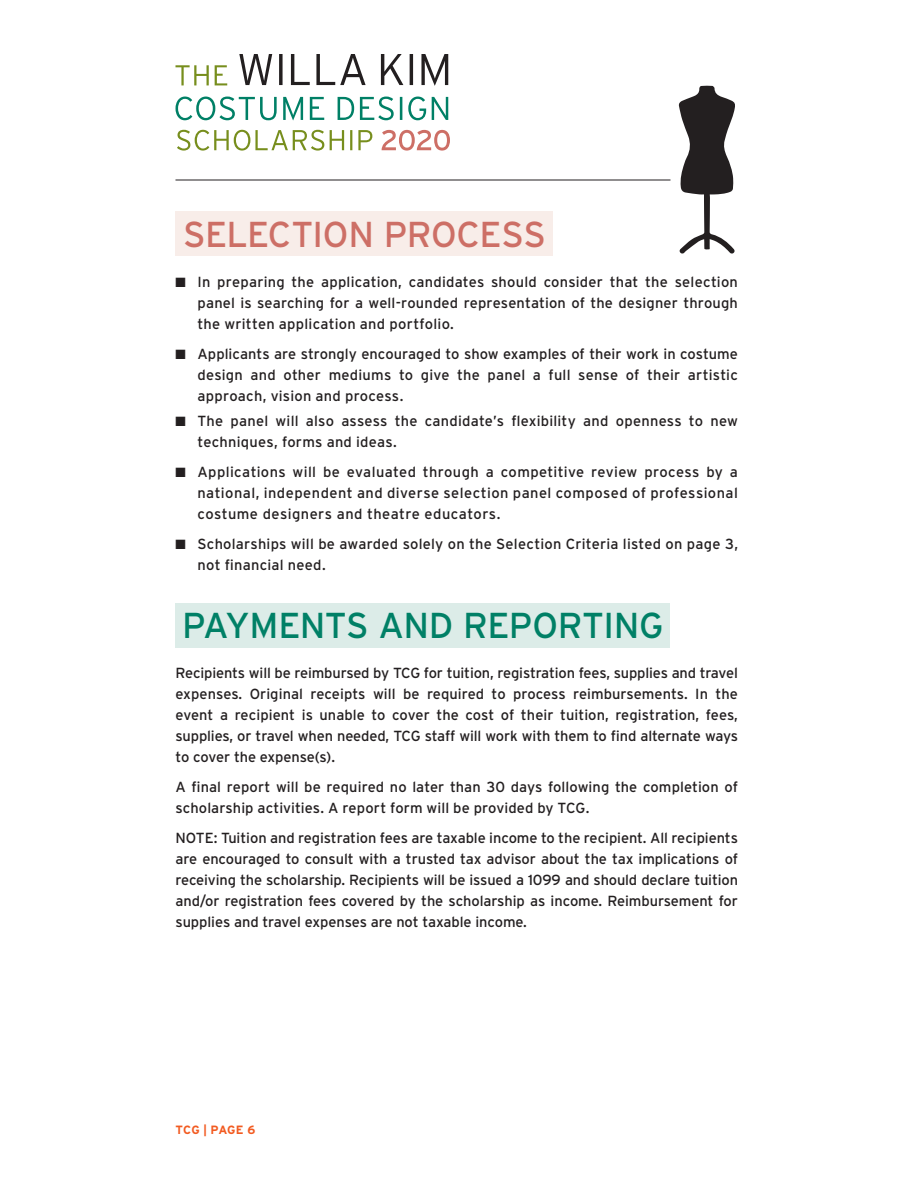
<style>
.page{position:relative;width:918px;height:1188px;background:#fff}
.page>*{position:absolute;margin:0;border:0;box-sizing:border-box;transform-origin:0 0}
.t1{font:36px "Interstate";letter-spacing:-.015em;color:#008066}
.t2{font:36px "Interstate";letter-spacing:-.015em;color:#cd6f66}
.t3{font:14.7px/21px "Interstate";letter-spacing:.01em;color:#231f20;text-align:justify}
.t4{font:700 12px "Interstate";letter-spacing:.01em;color:#f25b21}
</style>
<div class="page">
<hr style="left:176px;top:180px;width:494px;height:1px;background:#231f20">
<svg style="left:678px;top:86px;width:57px;height:168px"></svg>
<div style="left:176px;top:212px;width:378px;height:44px;background:#f8ede9"></div>
<div style="left:176px;top:603px;width:494px;height:45px;background:#dcece8"></div>
<svg style="left:177px;top:130px;width:195px;height:21px"></svg>
<svg style="left:176px;top:97px;width:272px;height:24px"></svg>
<svg style="left:239px;top:54px;width:209px;height:32px"></svg>
<svg style="left:176px;top:65px;width:51px;height:20px"></svg>
<svg style="left:382px;top:130px;width:68px;height:21px"></svg>
<p class="t2" style="left:183px;top:214px;width:364px">SELECTION PROCESS</p>
<p class="t3" style="left:198px;top:271px;width:542px;text-indent:-22px">■ In preparing the application, candidates should consider that the selection panel is searching for a well-rounded representation of the designer through the written application and portfolio.</p>
<p class="t3" style="left:198px;top:343px;width:542px;text-indent:-22px">■ Applicants are strongly encouraged to show examples of their work in costume design and other mediums to give the panel a full sense of their artistic approach, vision and process.</p>
<p class="t3" style="left:198px;top:410px;width:542px;text-indent:-22px">■ The panel will also assess the candidate’s flexibility and openness to new techniques, forms and ideas.</p>
<p class="t3" style="left:198px;top:461px;width:542px;text-indent:-22px">■ Applications will be evaluated through a competitive review process by a national, independent and diverse selection panel composed of professional costume designers and theatre educators.</p>
<p class="t3" style="left:198px;top:533px;width:542px;text-indent:-22px">■ Scholarships will be awarded solely on the Selection Criteria listed on page 3, not financial need.</p>
<p class="t1" style="left:182px;top:605px;width:483px">PAYMENTS AND REPORTING</p>
<p class="t3" style="left:176px;top:662px;width:564px">Recipients will be reimbursed by TCG for tuition, registration fees, supplies and travel expenses. Original receipts will be required to process reimbursements. In the event a recipient is unable to cover the cost of their tuition, registration, fees, supplies, or travel when needed, TCG staff will work with them to find alternate ways to cover the expense(s).</p>
<p class="t3" style="left:176px;top:776px;width:564px">A final report will be required no later than 30 days following the completion of scholarship activities. A report form will be provided by TCG.</p>
<p class="t3" style="left:176px;top:827px;width:564px">NOTE: Tuition and registration fees are taxable income to the recipient. All recipients are encouraged to consult with a trusted tax advisor about the tax implications of receiving the scholarship. Recipients will be issued a 1099 and should declare tuition and/or registration fees covered by the scholarship as income. Reimbursement for supplies and travel expenses are not taxable income.</p>
<p class="t4" style="left:176px;top:1123px;width:81px">TCG | PAGE 6</p>
</div>
